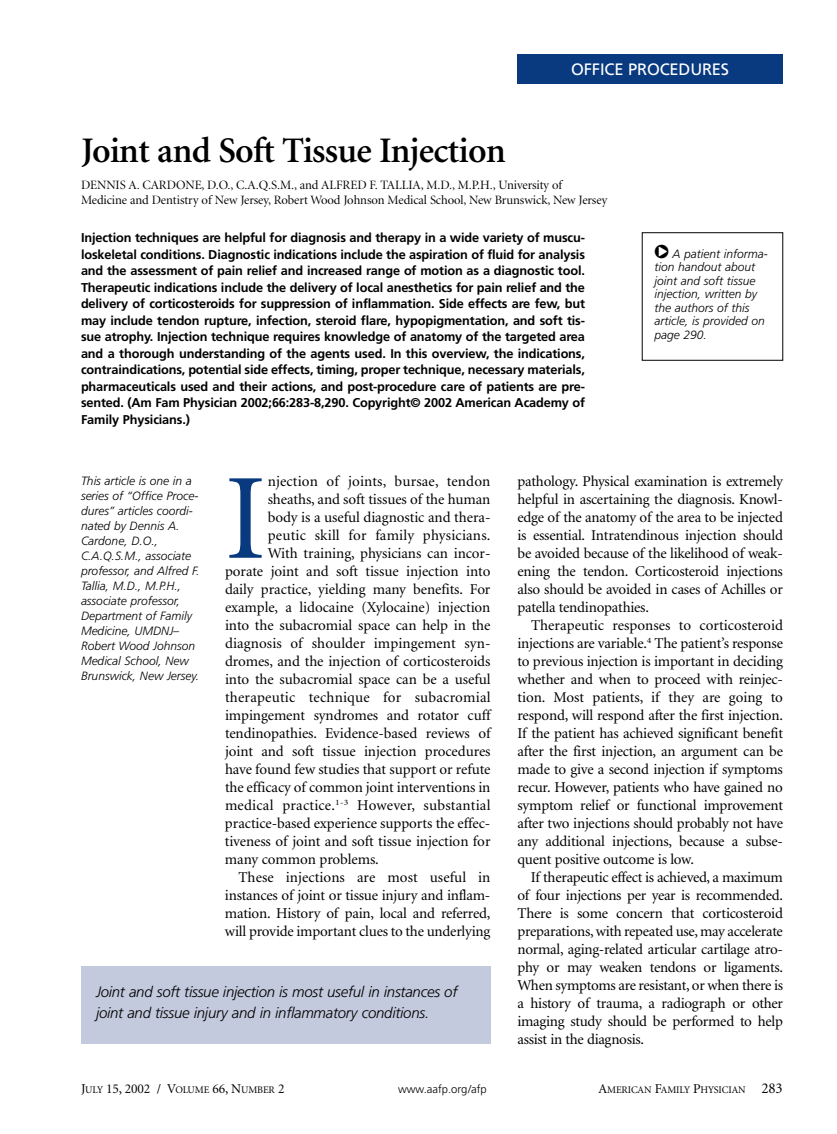
<style>
.page{position:relative;width:837px;height:1134px;background:#fff}
.page>*{position:absolute;margin:0;border:0;box-sizing:border-box;transform-origin:0 0}
.t1{font:122.25px "Minion";color:#093a7f}
.t2{font:600 36px "Minion";letter-spacing:-.02em;color:#000}
.t3{font:16.5px "Frutiger";letter-spacing:-.01em;color:#fff}
.t4{font:15px/18px "Minion";letter-spacing:-.005em;color:#000;text-align:justify}
.t5{font:15px "Minion";letter-spacing:.015em;color:#000}
.t6{font:italic 300 15px/21px "Frutiger";letter-spacing:-.015em;color:#000}
.t7{font:13.5px "Minion";letter-spacing:-.01em;color:#000}
.t8{font:700 12.75px/16.5px "Frutiger";letter-spacing:-.01em;color:#000;text-align:justify}
.t9{font:12.75px/15px "Minion Display";letter-spacing:-.005em;color:#000}
.t10{font:italic 300 12px/15px "Frutiger";color:#000}
.t11{font:300 11.25px "Frutiger";color:#000}
.t12{font:10.2px "Minion";letter-spacing:-.015em;color:#000}
.s1{font-family:"Shuriken Boy";font-weight:400;font-style:normal;font-size:18px}
.s2{font-size:10.2px}
.s3{font-size:13.5px}
.s4{font-size:15px}
</style>
<div class="page">
<div style="left:81px;top:966px;width:409px;height:78px;background:#c3cadd"></div>
<div style="left:518px;top:54px;width:265px;height:30px;background:#093a7f"></div>
<p class="t3" style="left:571px;top:62px;width:159px">OFFICE PROCEDURES</p>
<h2 class="t2" style="left:81px;top:136px;width:426px">Joint and Soft Tissue Injection</h2>
<p class="t9" style="left:81px;top:179px;width:528px">DENNIS A. CARDONE, D.O., C.A.Q.S.M., and ALFRED F. TALLIA, M.D., M.P.H., University of<br>Medicine and Dentistry of New Jersey, Robert Wood Johnson Medical School, New Brunswick, New Jersey</p>
<p class="t8" style="left:81px;top:230px;width:506px">Injection techniques are helpful for diagnosis and therapy in a wide variety of muscu&shy;loskeletal conditions. Diagnostic indications include the aspiration of fluid for analysis and the assessment of pain relief and increased range of motion as a diagnostic tool.<br>Therapeutic indications include the delivery of local anesthetics for pain relief and the delivery of corticosteroids for suppression of inflammation. Side effects are few, but may include tendon rupture, infection, steroid flare, hypopigmentation, and soft tis&shy;sue atrophy. Injection technique requires knowledge of anatomy of the targeted area and a thorough understanding of the agents used. In this overview, the indications, contraindications, potential side effects, timing, proper technique, necessary materials, pharmaceuticals used and their actions, and post-procedure care of patients are pre&shy;sented. (Am Fam Physician 2002;66:283-8,290. Copyright© 2002 American Academy of Family Physicians.)</p>
<p class="t10" style="left:654px;top:248px;width:115px;line-height:13.5px"><span class="s1">O</span> A patient informa&shy;tion handout about joint and soft tissue injection, written by the authors of this article, is provided on page 290.</p>
<p class="t10" style="left:81px;top:474px;width:120px">This article is one in a series of “Office Proce&shy;dures” articles coordi&shy;nated by Dennis A.<br>Cardone, D.O.,<br>C.A.Q.S.M., associate professor, and Alfred F.<br>Tallia, M.D., M.P.H., associate professor,<br>Department of Family<br>Medicine, UMDNJ–<br>Robert Wood Johnson<br>Medical School, New<br>Brunswick, New Jersey.</p>
<h1 class="t1" style="left:225px;top:471px;width:43px">I</h1>
<p class="t4" style="left:268px;top:473px;width:224px">njection of joints, bursae, tendon</p>
<p class="t4" style="left:268px;top:491px;width:224px">sheaths, and soft tissues of the human</p>
<p class="t4" style="left:268px;top:509px;width:224px">body is a useful diagnostic and thera-</p>
<p class="t5" style="left:268px;top:529px;width:224px">peutic skill for family physicians.</p>
<p class="t4" style="left:268px;top:545px;width:224px">With training, physicians can incor-</p>
<p class="t4" style="left:225px;top:563px;width:267px">porate joint and soft tissue injection into</p>
<p class="t4" style="left:225px;top:581px;width:267px">daily practice, yielding many benefits. For</p>
<p class="t4" style="left:225px;top:599px;width:267px">example, a lidocaine (Xylocaine) injection</p>
<p class="t4" style="left:225px;top:617px;width:267px">into the subacromial space can help in the</p>
<p class="t4" style="left:225px;top:635px;width:267px">diagnosis of shoulder impingement syn-</p>
<p class="t4" style="left:225px;top:653px;width:267px">dromes, and the injection of corticosteroids</p>
<p class="t4" style="left:225px;top:671px;width:267px">into the subacromial space can be a useful</p>
<p class="t5" style="left:225px;top:691px;width:267px">therapeutic technique for subacromial</p>
<p class="t4" style="left:225px;top:707px;width:267px">impingement syndromes and rotator cuff</p>
<p class="t4" style="left:225px;top:725px;width:267px">tendinopathies. Evidence-based reviews of</p>
<p class="t4" style="left:225px;top:743px;width:267px">joint and soft tissue injection procedures</p>
<p class="t4" style="left:225px;top:761px;width:267px">have found few studies that support or refute</p>
<p class="t4" style="left:225px;top:779px;width:267px">the efficacy of common joint interventions in</p>
<p class="t5" style="left:225px;top:799px;width:267px">medical practice.<sup>1-3</sup> However, substantial</p>
<p class="t4" style="left:225px;top:815px;width:267px">practice-based experience supports the effec-</p>
<p class="t4" style="left:225px;top:833px;width:267px">tiveness of joint and soft tissue injection for</p>
<p class="t4" style="left:225px;top:851px;width:155px">many common problems.</p>
<p class="t4" style="left:238px;top:869px;width:253px">These injections are most useful in</p>
<p class="t4" style="left:225px;top:887px;width:267px">instances of joint or tissue injury and inflam-</p>
<p class="t4" style="left:225px;top:905px;width:267px">mation. History of pain, local and referred,</p>
<p class="t4" style="left:225px;top:923px;width:267px">will provide important clues to the underlying</p>
<p class="t6" style="left:96px;top:982px;width:363px">Joint and soft tissue injection is most useful in instances of joint and tissue injury and in inflammatory conditions.</p>
<p class="t4" style="left:518px;top:474px;width:267px">pathology. Physical examination is extremely helpful in ascertaining the diagnosis. Knowl&shy;edge of the anatomy of the area to be injected is essential. Intratendinous injection should be avoided because of the likelihood of weak&shy;ening the tendon. Corticosteroid injections also should be avoided in cases of Achilles or patella tendinopathies.</p>
<p class="t4" style="left:517px;top:618px;width:267px;text-indent:14px">Therapeutic responses to corticosteroid injections are variable.<sup>4</sup> The patient’s response to previous injection is important in deciding whether and when to proceed with reinjec&shy;tion. Most patients, if they are going to respond, will respond after the first injection.<br>If the patient has achieved significant benefit after the first injection, an argument can be made to give a second injection if symptoms recur. However, patients who have gained no symptom relief or functional improvement after two injections should probably not have any additional injections, because a subse&shy;quent positive outcome is low.</p>
<p class="t4" style="left:517px;top:870px;width:267px;text-indent:14px">If therapeutic effect is achieved, a maximum of four injections per year is recommended.<br>There is some concern that corticosteroid preparations, with repeated use, may accelerate normal, aging-related articular cartilage atro&shy;phy or may weaken tendons or ligaments.<br>When symptoms are resistant, or when there is a history of trauma, a radiograph or other imaging study should be performed to help assist in the diagnosis.</p>
<p class="t7" style="left:81px;top:1084px;width:205px">J<span class="s2">ULY</span> 15, 2002 / V<span class="s2">OLUME</span> 66, N<span class="s2">UMBER</span> 2</p>
<p class="t11" style="left:398px;top:1085px;width:90px">www.aafp.org/afp</p>
<p class="t12" style="left:599px;top:1086px;width:186px"><span class="s3">A</span>MERICAN <span class="s3">F</span>AMILY <span class="s3">P</span>HYSICIAN <span class="s4">283</span></p>
</div>
